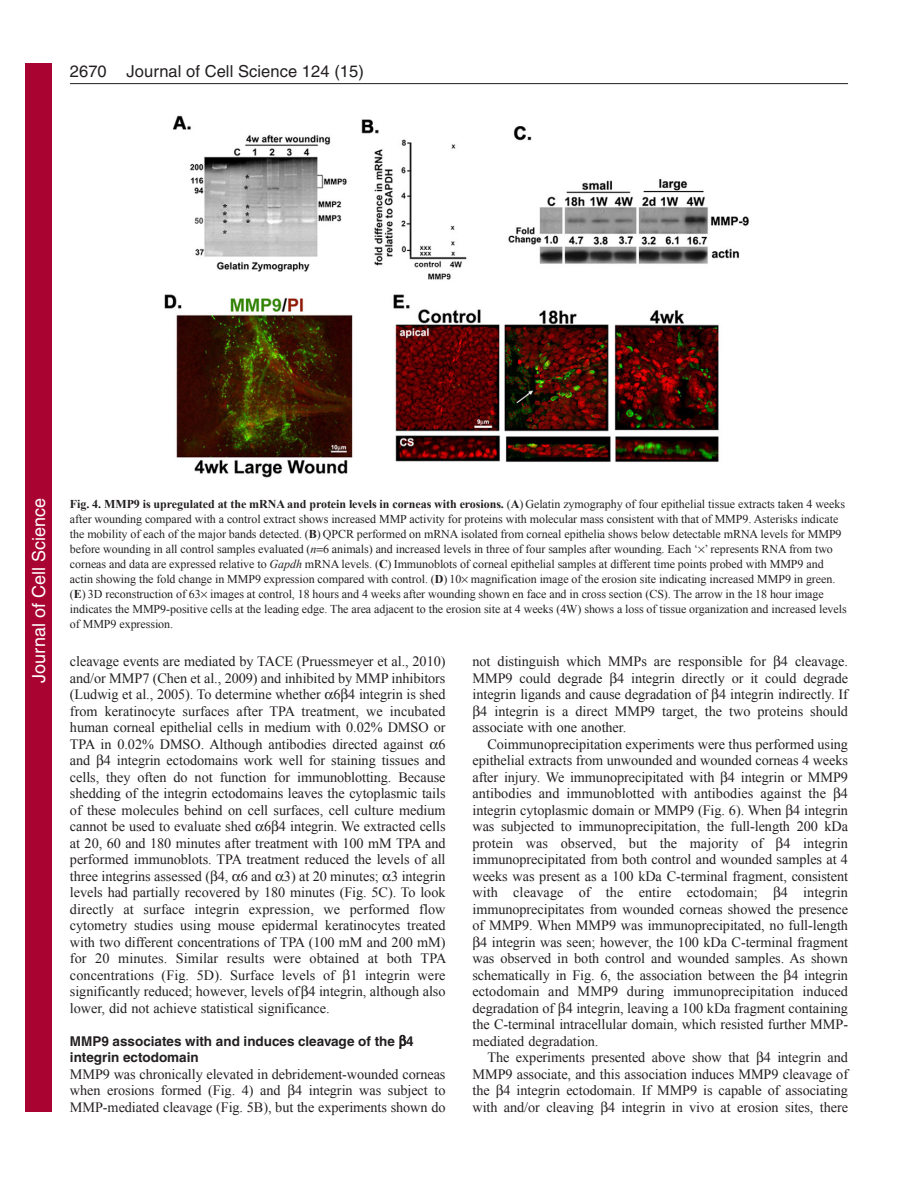
<style>
.page{position:relative;width:918px;height:1188px;background:#fff}
.page>*{position:absolute;margin:0;border:0;box-sizing:border-box;transform-origin:0 0}
.t1{font:18px "Helvetica";color:#fff}
.t2{font:16.5px "Helvetica";letter-spacing:.005em;color:#231f20}
.t3{font:14.25px/16.5px "Times New Roman";letter-spacing:-.005em;color:#231f20;text-align:justify}
.t4{font:700 13.5px/16.5px "Helvetica";color:#231f20}
.t5{font:12px/15px "Times New Roman";letter-spacing:-.005em;color:#231f20}
.s1{font-weight:700}
.s2{font-style:italic}
</style>
<div class="page">
<hr style="left:70px;top:83px;width:778px;height:1px;background:#231f20">
<img style="left:164px;top:115px;width:585px;height:363px">
<div style="left:26px;top:64px;width:26px;height:1048px;background:#a90332"></div>
<p class="t2" style="left:70px;top:65px;width:295px">2670 Journal of Cell Science 124 (15)</p>
<p class="t1" style="left:28px;top:683px;width:186px;rotate:-90deg">Journal of Cell Science</p>
<p class="t5" style="left:70px;top:497px;width:778px"><span class="s1">Fig. 4. MMP9 is upregulated at the mRNA and protein levels in corneas with erosions.</span> (<span class="s1">A</span>) Gelatin zymography of four epithelial tissue extracts taken 4 weeks after wounding compared with a control extract shows increased MMP activity for proteins with molecular mass consistent with that of MMP9. Asterisks indicate the mobility of each of the major bands detected. (<span class="s1">B</span>) QPCR performed on mRNA isolated from corneal epithelia shows below detectable mRNA levels for MMP9 before wounding in all control samples evaluated (<span class="s2">n</span> 6 animals) and increased levels in three of four samples after wounding. Each ‘ ’ represents RNA from two corneas and data are expressed relative to <span class="s2">Gapdh</span> mRNA levels. (<span class="s1">C</span>) Immunoblots of corneal epithelial samples at different time points probed with MMP9 and actin showing the fold change in MMP9 expression compared with control. (<span class="s1">D</span>) 10 magnification image of the erosion site indicating increased MMP9 in green. (<span class="s1">E</span>) 3D reconstruction of 63 images at control, 18 hours and 4 weeks after wounding shown en face and in cross section (CS). The arrow in the 18 hour image indicates the MMP9-positive cells at the leading edge. The area adjacent to the erosion site at 4 weeks (4W) shows a loss of tissue organization and increased levels of MMP9 expression.</p>
<p class="t3" style="left:70px;top:653px;width:378px">cleavage events are mediated by TACE (Pruessmeyer et al., 2010) and/or MMP7 (Chen et al., 2009) and inhibited by MMP inhibitors (Ludwig et al., 2005). To determine whether 6 4 integrin is shed from keratinocyte surfaces after TPA treatment, we incubated human corneal epithelial cells in medium with 0.02% DMSO or TPA in 0.02% DMSO. Although antibodies directed against 6 and 4 integrin ectodomains work well for staining tissues and cells, they often do not function for immunoblotting. Because shedding of the integrin ectodomains leaves the cytoplasmic tails of these molecules behind on cell surfaces, cell culture medium cannot be used to evaluate shed 6 4 integrin. We extracted cells at 20, 60 and 180 minutes after treatment with 100 mM TPA and performed immunoblots. TPA treatment reduced the levels of all three integrins assessed ( 4, 6 and 3) at 20 minutes; 3 integrin levels had partially recovered by 180 minutes (Fig. 5C). To look directly at surface integrin expression, we performed flow cytometry studies using mouse epidermal keratinocytes treated with two different concentrations of TPA (100 mM and 200 mM) for 20 minutes. Similar results were obtained at both TPA concentrations (Fig. 5D). Surface levels of 1 integrin were significantly reduced; however, levels of 4 integrin, although also lower, did not achieve statistical significance.</p>
<p class="t4" style="left:70px;top:1034px;width:345px">MMP9 associates with and induces cleavage of the 4 integrin ectodomain</p>
<p class="t3" style="left:70px;top:1065px;width:377px">MMP9 was chronically elevated in debridement-wounded corneas when erosions formed (Fig. 4) and 4 integrin was subject to MMP-mediated cleavage (Fig. 5B), but the experiments shown do</p>
<p class="t3" style="left:473px;top:653px;width:377px">not distinguish which MMPs are responsible for 4 cleavage.</p>
<p class="t3" style="left:473px;top:669px;width:377px">MMP9 could degrade 4 integrin directly or it could degrade</p>
<p class="t3" style="left:473px;top:686px;width:377px">integrin ligands and cause degradation of 4 integrin indirectly. If</p>
<p class="t3" style="left:480px;top:702px;width:369px">4 integrin is a direct MMP9 target, the two proteins should</p>
<p class="t3" style="left:473px;top:719px;width:155px">associate with one another.</p>
<p class="t3" style="left:488px;top:735px;width:362px">Coimmunoprecipitation experiments were thus performed using</p>
<p class="t3" style="left:473px;top:752px;width:377px">epithelial extracts from unwounded and wounded corneas 4 weeks</p>
<p class="t3" style="left:473px;top:768px;width:377px">after injury. We immunoprecipitated with 4 integrin or MMP9</p>
<p class="t3" style="left:473px;top:785px;width:377px">antibodies and immunoblotted with antibodies against the 4</p>
<p class="t3" style="left:472px;top:801px;width:377px">integrin cytoplasmic domain or MMP9 (Fig. 6). When 4 integrin</p>
<p class="t3" style="left:472px;top:818px;width:377px">was subjected to immunoprecipitation, the full-length 200 kDa</p>
<p class="t3" style="left:472px;top:834px;width:292px">protein was observed, but the majority of</p>
<p class="t3" style="left:472px;top:834px;width:377px;text-indent:311px">4 integrin immunoprecipitated from both control and wounded samples at 4 weeks was present as a 100 kDa C-terminal fragment, consistent with cleavage of the entire ectodomain;</p>
<p class="t3" style="left:781px;top:884px;width:69px">4 integrin</p>
<p class="t3" style="left:473px;top:900px;width:377px">immunoprecipitates from wounded corneas showed the presence</p>
<p class="t3" style="left:473px;top:917px;width:377px">of MMP9. When MMP9 was immunoprecipitated, no full-length</p>
<p class="t3" style="left:480px;top:933px;width:369px">4 integrin was seen; however, the 100 kDa C-terminal fragment</p>
<p class="t3" style="left:473px;top:950px;width:377px">was observed in both control and wounded samples. As shown</p>
<p class="t3" style="left:473px;top:966px;width:377px">schematically in Fig. 6, the association between the 4 integrin</p>
<p class="t3" style="left:473px;top:983px;width:377px">ectodomain and MMP9 during immunoprecipitation induced</p>
<p class="t3" style="left:473px;top:999px;width:377px">degradation of 4 integrin, leaving a 100 kDa fragment containing</p>
<p class="t3" style="left:473px;top:1016px;width:377px">the C-terminal intracellular domain, which resisted further MMP-</p>
<p class="t3" style="left:473px;top:1032px;width:127px">mediated degradation.</p>
<p class="t3" style="left:488px;top:1049px;width:362px">The experiments presented above show that 4 integrin and</p>
<p class="t3" style="left:473px;top:1065px;width:377px">MMP9 associate, and this association induces MMP9 cleavage of</p>
<p class="t3" style="left:473px;top:1082px;width:377px">the 4 integrin ectodomain. If MMP9 is capable of associating</p>
<p class="t3" style="left:473px;top:1098px;width:377px">with and/or cleaving 4 integrin in vivo at erosion sites, there</p>
</div>
